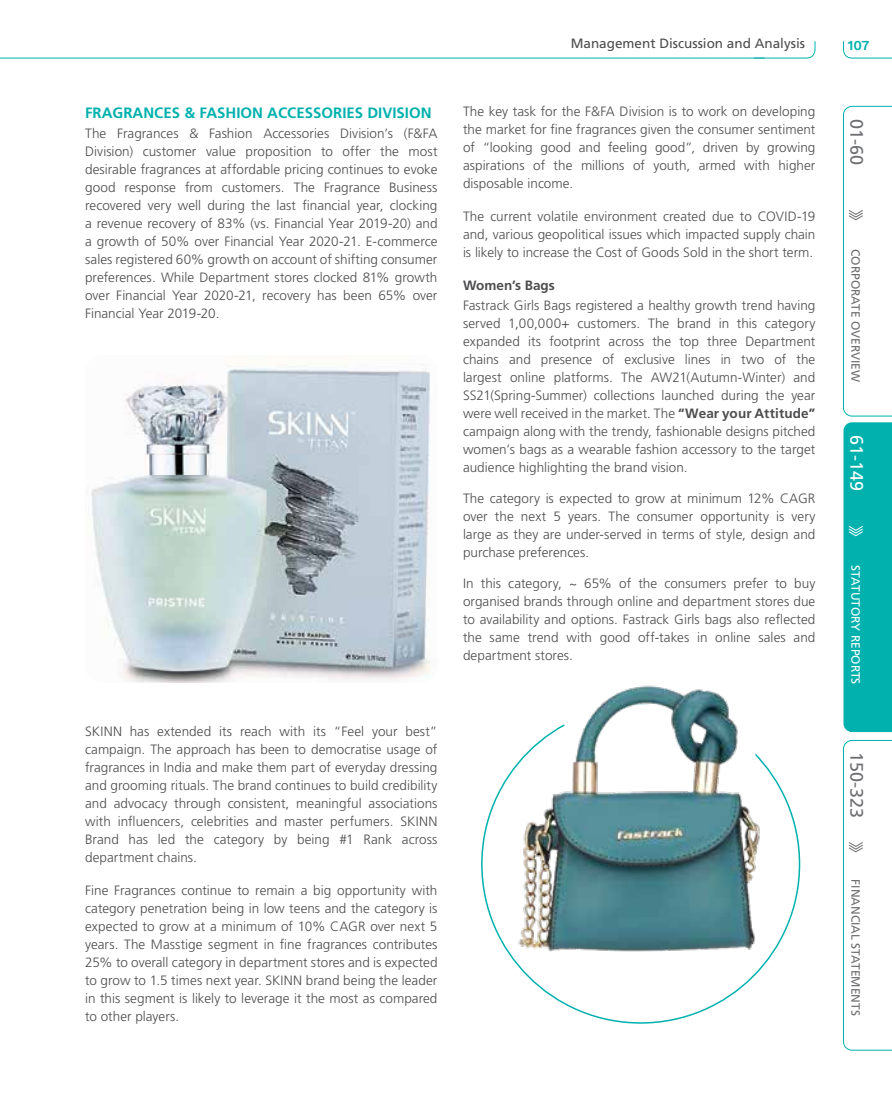
<style>
.page{position:relative;width:892px;height:1114px;background:#fff}
.page>*{position:absolute;margin:0;border:0;box-sizing:border-box;transform-origin:0 0}
.t1{font:18px "Frutiger LT Std";color:#6d6e71}
.t2{font:18px "Frutiger LT Std";color:#fff}
.t3{font:700 15px "Frutiger LT Std";color:#00b1ad}
.t4{font:300 13.5px/18px "Frutiger LT Std";color:#4d4d4f;text-align:justify}
.t5{font:13.5px "Frutiger LT Std";color:#4d4d4f}
.t6{font:700 13.5px "Frutiger LT Std";color:#4d4d4f}
.t7{font:600 13.5px "Work Sans";color:#00b1ad}
.t8{font:12px "Frutiger LT Std";color:#6d6e71}
.t9{font:12px "Frutiger LT Std";color:#fff}
.s1{font-weight:700}
</style>
<div class="page">
<svg style="left:843px;top:106px;width:48px;height:310px"></svg>
<svg style="left:843px;top:422px;width:48px;height:310px;background:#09b3af"></svg>
<svg style="left:843px;top:740px;width:48px;height:310px"></svg>
<svg style="left:843px;top:41px;width:48px;height:18px"></svg>
<svg style="left:0;top:41px;width:815px;height:18px"></svg>
<img style="left:91px;top:363px;width:339px;height:320px">
<img style="left:481px;top:685px;width:320px;height:274px">
<p class="t3" style="left:85px;top:104px;width:348px">FRAGRANCES &amp; FASHION ACCESSORIES DIVISION</p>
<p class="t4" style="left:85px;top:124px;width:354px">The Fragrances &amp; Fashion Accessories Division’s (F&amp;FA Division) customer value proposition to offer the most desirable fragrances at affordable pricing continues to evoke good response from customers. The Fragrance Business recovered very well during the last financial year, clocking a revenue recovery of 83% (vs. Financial Year 2019-20) and a growth of 50% over Financial Year 2020-21. E-commerce sales registered 60% growth on account of shifting consumer preferences. While Department stores clocked 81% growth over Financial Year 2020-21, recovery has been 65% over Financial Year 2019-20.</p>
<p class="t4" style="left:85px;top:722px;width:354px">SKINN has extended its reach with its “Feel your best” campaign. The approach has been to democratise usage of fragrances in India and make them part of everyday dressing and grooming rituals. The brand continues to build credibility and advocacy through consistent, meaningful associations with influencers, celebrities and master perfumers. SKINN Brand has led the category by being #1 Rank across department chains.</p>
<p class="t4" style="left:85px;top:881px;width:354px">Fine Fragrances continue to remain a big opportunity with category penetration being in low teens and the category is expected to grow at a minimum of 10% CAGR over next 5 years. The Masstige segment in fine fragrances contributes 25% to overall category in department stores and is expected to grow to 1.5 times next year. SKINN brand being the leader in this segment is likely to leverage it the most as compared to other players.</p>
<p class="t5" style="left:570px;top:35px;width:236px">Management Discussion and Analysis</p>
<p class="t7" style="left:847px;top:35px;width:23px">107</p>
<p class="t4" style="left:463px;top:103px;width:354px">The key task for the F&amp;FA Division is to work on developing the market for fine fragrances given the consumer sentiment of “looking good and feeling good”, driven by growing aspirations of the millions of youth, armed with higher disposable income.</p>
<p class="t4" style="left:463px;top:207px;width:354px">The current volatile environment created due to COVID-19 and, various geopolitical issues which impacted supply chain is likely to increase the Cost of Goods Sold in the short term.</p>
<p class="t6" style="left:463px;top:277px;width:93px">Women’s Bags</p>
<p class="t4" style="left:463px;top:297px;width:354px">Fastrack Girls Bags registered a healthy growth trend having served 1,00,000+ customers. The brand in this category expanded its footprint across the top three Department chains and presence of exclusive lines in two of the largest online platforms. The AW21(Autumn-Winter) and SS21(Spring-Summer) collections launched during the year were well received in the market. The <span class="s1">“Wear your Attitude” </span>campaign along with the trendy, fashionable designs pitched women’s bags as a wearable fashion accessory to the target audience highlighting the brand vision.</p>
<p class="t4" style="left:463px;top:489px;width:354px">The category is expected to grow at minimum 12% CAGR over the next 5 years. The consumer opportunity is very large as they are under-served in terms of style, design and purchase preferences.</p>
<p class="t4" style="left:463px;top:574px;width:354px">In this category, ~ 65% of the consumers prefer to buy organised brands through online and department stores due to availability and options. Fastrack Girls bags also reflected the same trend with good off-takes in online sales and department stores.</p>
<h1 class="t1" style="left:866px;top:119px;width:48px;rotate:90deg">01-60</h1>
<p class="t8" style="left:862px;top:249px;width:134px;rotate:90deg">CORPORATE OVERVIEW</p>
<h1 class="t2" style="left:866px;top:435px;width:58px;rotate:90deg">61-149</h1>
<p class="t9" style="left:862px;top:565px;width:121px;rotate:90deg">STATUTORY REPORTS</p>
<h1 class="t1" style="left:866px;top:752px;width:68px;rotate:90deg">150-323</h1>
<p class="t8" style="left:862px;top:879px;width:138px;rotate:90deg">FINANCIAL STATEMENTS</p>
</div>
